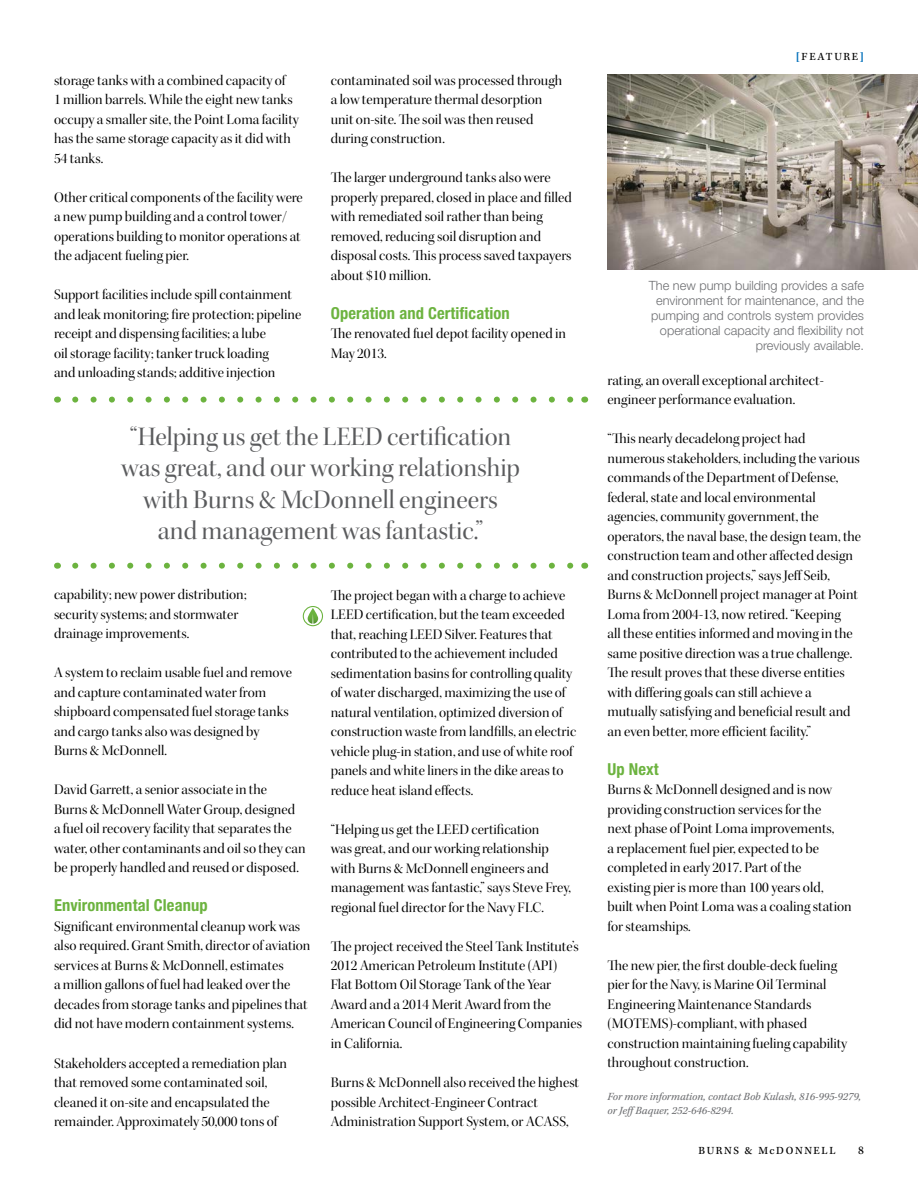
<style>
.page{position:relative;width:918px;height:1188px;background:#fff}
.page>*{position:absolute;margin:0;border:0;box-sizing:border-box;transform-origin:0 0}
.t1{font:27px/31.5px "Kepler Std Disp";color:#5a5b5d;text-align:center}
.t2{font:700 condensed 16.5px "Helvetica Neue LT Std";letter-spacing:.005em;color:#6cb33f}
.t3{font:14.85px/19.5px "Kepler Std Disp";color:#000}
.t4{font:300 12.75px/15px "Helvetica Neue LT Std";color:#6d6e71;text-align:right}
.t5{font:12px "Kepler Std Capt";color:#000}
.t6{font:italic 11.25px/13.5px "Kepler Std";color:#6d6e71}
.t7{font:11.25px "Kepler Std Capt";letter-spacing:.14em;color:#000}
.s1{font-family:"Kepler Std";font-weight:900;color:#006fba}
</style>
<div class="page">
<img style="left:608px;top:74px;width:310px;height:196px">
<svg style="left:75px;top:397px;width:499px;height:6px"></svg>
<svg style="left:75px;top:563px;width:499px;height:6px"></svg>
<svg style="left:308px;top:608px;width:10px;height:16px"></svg>
<div style="left:303px;top:606px;width:20px;height:20px;border:1px solid #6cb33f;border-radius:50%"></div>
<p class="t3" style="left:54px;top:70px;width:246px">storage tanks with a combined capacity of<br>1 million barrels. While the eight new tanks occupy a smaller site, the Point Loma facility has the same storage capacity as it did with 54 tanks.</p>
<p class="t3" style="left:54px;top:187px;width:250px">Other critical components of the facility were a new pump building and a control tower/ operations building to monitor operations at the adjacent fueling pier.</p>
<p class="t3" style="left:54px;top:285px;width:249px">Support facilities include spill containment and leak monitoring; fire protection; pipeline receipt and dispensing facilities; a lube<br>oil storage facility; tanker truck loading<br>and unloading stands; additive injection</p>
<p class="t3" style="left:331px;top:71px;width:233px">contaminated soil was processed through a low temperature thermal desorption unit on-site. The soil was then reused during construction.</p>
<p class="t3" style="left:331px;top:168px;width:243px">The larger underground tanks also were properly prepared, closed in place and filled with remediated soil rather than being removed, reducing soil disruption and disposal costs. This process saved taxpayers about $10 million.</p>
<p class="t2" style="left:331px;top:303px;width:181px">Operation and Certification</p>
<p class="t3" style="left:331px;top:324px;width:237px">The renovated fuel depot facility opened in<br>May 2013.</p>
<h1 class="t1" style="left:121px;top:421px;width:400px">“Helping us get the LEED certification was great, and our working relationship with Burns &amp; McDonnell engineers and management was fantastic.”</h1>
<p class="t3" style="left:54px;top:585px;width:194px">capability; new power distribution; security systems; and stormwater drainage improvements.</p>
<p class="t3" style="left:54px;top:663px;width:240px">A system to reclaim usable fuel and remove and capture contaminated water from shipboard compensated fuel storage tanks and cargo tanks also was designed by Burns &amp; McDonnell.</p>
<p class="t3" style="left:54px;top:780px;width:253px">David Garrett, a senior associate in the<br>Burns &amp; McDonnell Water Group, designed<br>a fuel oil recovery facility that separates the water, other contaminants and oil so they can be properly handled and reused or disposed.</p>
<p class="t2" style="left:54px;top:896px;width:155px">Environmental Cleanup</p>
<p class="t3" style="left:54px;top:917px;width:258px">Significant environmental cleanup work was also required. Grant Smith, director of aviation services at Burns &amp; McDonnell, estimates<br>a million gallons of fuel had leaked over the decades from storage tanks and pipelines that did not have modern containment systems.</p>
<p class="t3" style="left:54px;top:1053px;width:235px">Stakeholders accepted a remediation plan that removed some contaminated soil, cleaned it on-site and encapsulated the remainder. Approximately 50,000 tons of</p>
<p class="t3" style="left:331px;top:585px;width:247px">The project began with a charge to achieve LEED certification, but the team exceeded that, reaching LEED Silver. Features that contributed to the achievement included sedimentation basins for controlling quality of water discharged, maximizing the use of natural ventilation, optimized diversion of construction waste from landfills, an electric vehicle plug-in station, and use of white roof panels and white liners in the dike areas to reduce heat island effects.</p>
<p class="t3" style="left:331px;top:819px;width:242px">“Helping us get the LEED certification<br>was great, and our working relationship with Burns &amp; McDonnell engineers and management was fantastic,” says Steve Frey, regional fuel director for the Navy FLC.</p>
<p class="t3" style="left:331px;top:936px;width:253px">The project received the Steel Tank Institute’s 2012 American Petroleum Institute (API)<br>Flat Bottom Oil Storage Tank of the Year Award and a 2014 Merit Award from the American Council of Engineering Companies in California.</p>
<p class="t3" style="left:331px;top:1073px;width:250px">Burns &amp; McDonnell also received the highest possible Architect-Engineer Contract<br>Administration Support System, or ACASS,</p>
<p class="t7" style="left:796px;top:50px;width:70px"><span class="s1">[</span>FEATURE<span class="s1">]</span></p>
<p class="t4" style="left:649px;top:278px;width:217px">The new pump building provides a safe environment for maintenance, and the pumping and controls system provides operational capacity and flexibility not previously available.</p>
<p class="t3" style="left:608px;top:371px;width:218px">rating, an overall exceptional architect&shy;engineer performance evaluation.</p>
<p class="t3" style="left:608px;top:429px;width:255px">“This nearly decadelong project had numerous stakeholders, including the various commands of the Department of Defense, federal, state and local environmental agencies, community government, the operators, the naval base, the design team, the construction team and other affected design and construction projects,” says Jeff Seib, Burns &amp; McDonnell project manager at Point Loma from 2004-13, now retired. “Keeping<br>all these entities informed and moving in the same positive direction was a true challenge.<br>The result proves that these diverse entities with differing goals can still achieve a mutually satisfying and beneficial result and an even better, more efficient facility.”</p>
<p class="t2" style="left:608px;top:759px;width:53px">Up Next</p>
<p class="t3" style="left:608px;top:780px;width:246px">Burns &amp; McDonnell designed and is now providing construction services for the<br>next phase of Point Loma improvements,<br>a replacement fuel pier, expected to be completed in early 2017. Part of the<br>existing pier is more than 100 years old, built when Point Loma was a coaling station for steamships.</p>
<p class="t3" style="left:608px;top:956px;width:241px">The new pier, the first double-deck fueling pier for the Navy, is Marine Oil Terminal Engineering Maintenance Standards (MOTEMS)-compliant, with phased construction maintaining fueling capability throughout construction.</p>
<p class="t6" style="left:608px;top:1091px;width:255px">For more information, contact Bob Kulash, 816-995-9279, or Jeff Baquer, 252-646-8294.</p>
<p class="t7" style="left:699px;top:1144px;width:138px">BURNS &amp; McDONNELL</p>
<p class="t5" style="left:858px;top:1144px;width:7px">8</p>
</div>
